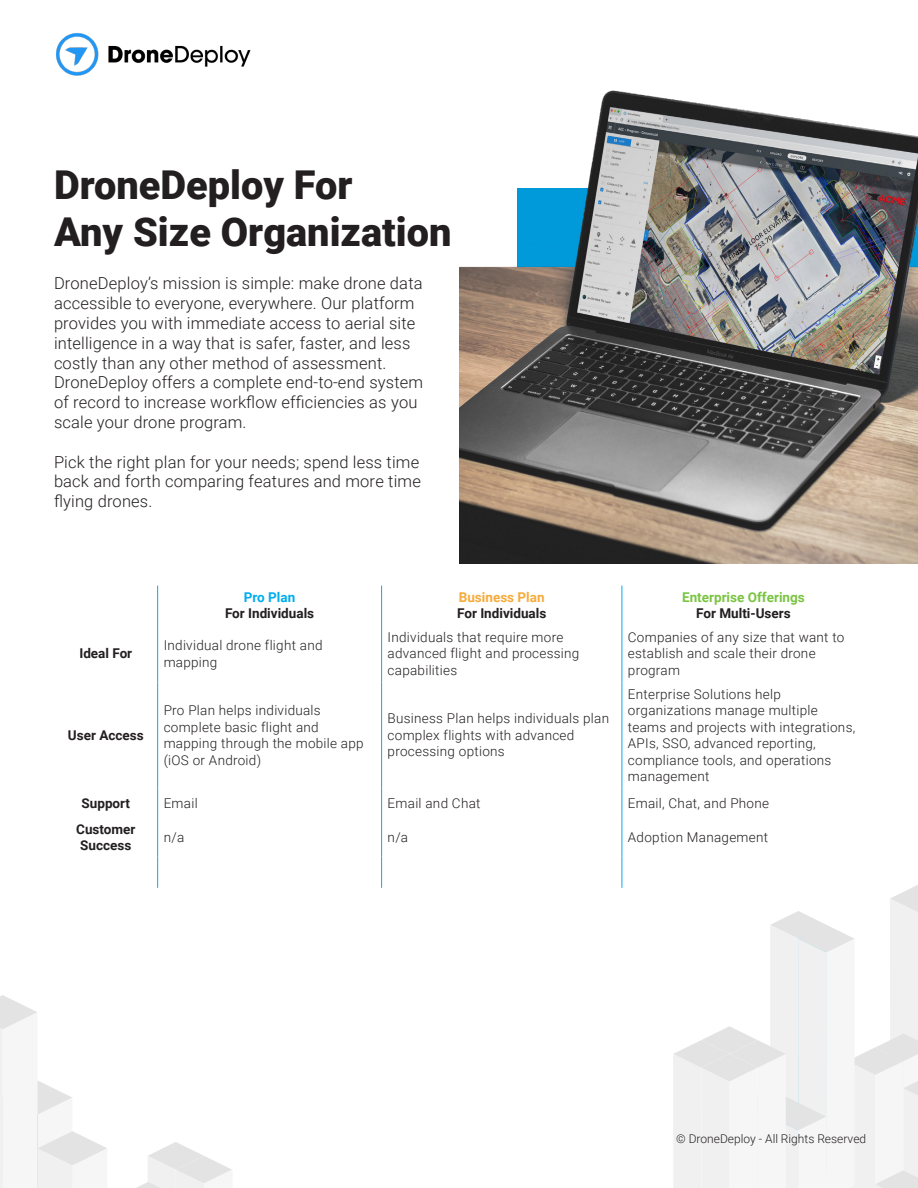
<style>
.page{position:relative;width:918px;height:1188px;background:#fff}
.page>*{position:absolute;margin:0;border:0;box-sizing:border-box;transform-origin:0 0}
.t1{font:900 39.75px/47.7px "Roboto";color:#231f20}
.t2{font:300 16.5px/19.8px "Roboto";letter-spacing:.01em;color:#231f20}
.t3{font:300 13.5px/16.5px "Roboto";letter-spacing:.02em;color:#231f20}
.t4{font:700 13.5px "Roboto";color:#231f20}
.t5{font:700 13.5px "Roboto";color:#7ac442}
.t6{font:700 13.5px "Roboto";color:#f7ab3b}
.t7{font:700 13.5px "Roboto";color:#00aeef}
.t8{font:300 12px "Roboto";color:#231f20}
</style>
<div class="page">
<svg style="left:673px;top:885px;width:245px;height:303px"></svg>
<svg style="left:136px;top:1142px;width:96px;height:46px"></svg>
<svg style="left:0;top:995px;width:107px;height:193px"></svg>
<img style="left:459px;top:90px;width:459px;height:474px">
<svg style="left:158px;top:624px;width:707px;height:264px"></svg>
<svg style="left:158px;top:683px;width:707px;height:104px"></svg>
<svg style="left:158px;top:787px;width:707px;height:31px"></svg>
<hr style="left:157px;top:586px;width:1px;height:38px;background:#00aeef">
<hr style="left:381px;top:586px;width:1px;height:38px;background:#00aeef">
<hr style="left:622px;top:586px;width:1px;height:38px;background:#00aeef">
<hr style="left:157px;top:624px;width:1px;height:59px;background:#00aeef">
<hr style="left:381px;top:624px;width:1px;height:59px;background:#00aeef">
<hr style="left:622px;top:624px;width:1px;height:59px;background:#00aeef">
<hr style="left:157px;top:683px;width:1px;height:104px;background:#00aeef">
<hr style="left:381px;top:683px;width:1px;height:104px;background:#00aeef">
<hr style="left:622px;top:683px;width:1px;height:104px;background:#00aeef">
<hr style="left:157px;top:787px;width:1px;height:31px;background:#00aeef">
<hr style="left:381px;top:787px;width:1px;height:31px;background:#00aeef">
<hr style="left:622px;top:787px;width:1px;height:31px;background:#00aeef">
<hr style="left:157px;top:818px;width:1px;height:38px;background:#00aeef">
<hr style="left:381px;top:818px;width:1px;height:38px;background:#00aeef">
<hr style="left:622px;top:818px;width:1px;height:38px;background:#00aeef">
<hr style="left:157px;top:856px;width:1px;height:32px;background:#00aeef">
<hr style="left:381px;top:856px;width:1px;height:32px;background:#00aeef">
<hr style="left:622px;top:856px;width:1px;height:32px;background:#00aeef">
<img style="left:56px;top:32px;width:195px;height:44px">
<p class="t1" style="left:54px;top:159px;width:399px">DroneDeploy For<br>Any Size Organization</p>
<p class="t2" style="left:54px;top:273px;width:370px">DroneDeploy’s mission is simple: make drone data accessible to everyone, everywhere. Our platform provides you with immediate access to aerial site</p>
<p class="t2" style="left:54px;top:332px;width:358px">intelligence in a way that is safer, faster, and less</p>
<p class="t2" style="left:54px;top:352px;width:334px">costly than any other method of assessment.</p>
<p class="t2" style="left:54px;top:372px;width:371px">DroneDeploy offers a complete end-to-end system of record to increase workflow efficiencies as you scale your drone program.</p>
<p class="t2" style="left:54px;top:451px;width:368px;text-align:justify">Pick the right plan for your needs; spend less time back and forth comparing features and more time flying drones.</p>
<p class="t7" style="left:244px;top:588px;width:53px">Pro Plan</p>
<p class="t4" style="left:225px;top:604px;width:91px">For Individuals</p>
<p class="t6" style="left:459px;top:588px;width:87px">Business Plan</p>
<p class="t4" style="left:457px;top:604px;width:91px">For Individuals</p>
<p class="t5" style="left:682px;top:588px;width:124px">Enterprise Offerings</p>
<p class="t4" style="left:696px;top:604px;width:96px">For Multi-Users</p>
<p class="t4" style="left:79px;top:644px;width:54px">Ideal For</p>
<p class="t3" style="left:164px;top:637px;width:160px">Individual drone flight and mapping</p>
<p class="t3" style="left:388px;top:628px;width:193px">Individuals that require more advanced flight and processing capabilities</p>
<p class="t3" style="left:628px;top:628px;width:218px">Companies of any size that want to</p>
<p class="t3" style="left:628px;top:645px;width:189px">establish and scale their drone program</p>
<p class="t4" style="left:68px;top:726px;width:77px">User Access</p>
<p class="t3" style="left:164px;top:702px;width:202px">Pro Plan helps individuals complete basic flight and mapping through the mobile app (iOS or Android)</p>
<p class="t3" style="left:388px;top:710px;width:223px">Business Plan helps individuals plan</p>
<p class="t3" style="left:388px;top:726px;width:188px">complex flights with advanced</p>
<p class="t3" style="left:388px;top:743px;width:119px">processing options</p>
<p class="t3" style="left:628px;top:685px;width:229px">Enterprise Solutions help organizations manage multiple teams and projects with integrations,<br>APIs, SSO, advanced reporting, compliance tools, and operations management</p>
<p class="t4" style="left:82px;top:793px;width:50px">Support</p>
<p class="t3" style="left:164px;top:794px;width:36px">Email</p>
<p class="t3" style="left:388px;top:794px;width:94px">Email and Chat</p>
<p class="t3" style="left:628px;top:794px;width:143px">Email, Chat, and Phone</p>
<p class="t4" style="left:76px;top:820px;width:61px">Customer</p>
<p class="t4" style="left:80px;top:836px;width:53px">Success</p>
<p class="t3" style="left:164px;top:829px;width:22px">n/a</p>
<p class="t3" style="left:388px;top:829px;width:22px">n/a</p>
<p class="t3" style="left:628px;top:829px;width:142px">Adoption Management</p>
<p class="t8" style="left:676px;top:1130px;width:191px">© DroneDeploy - All Rights Reserved</p>
</div>
